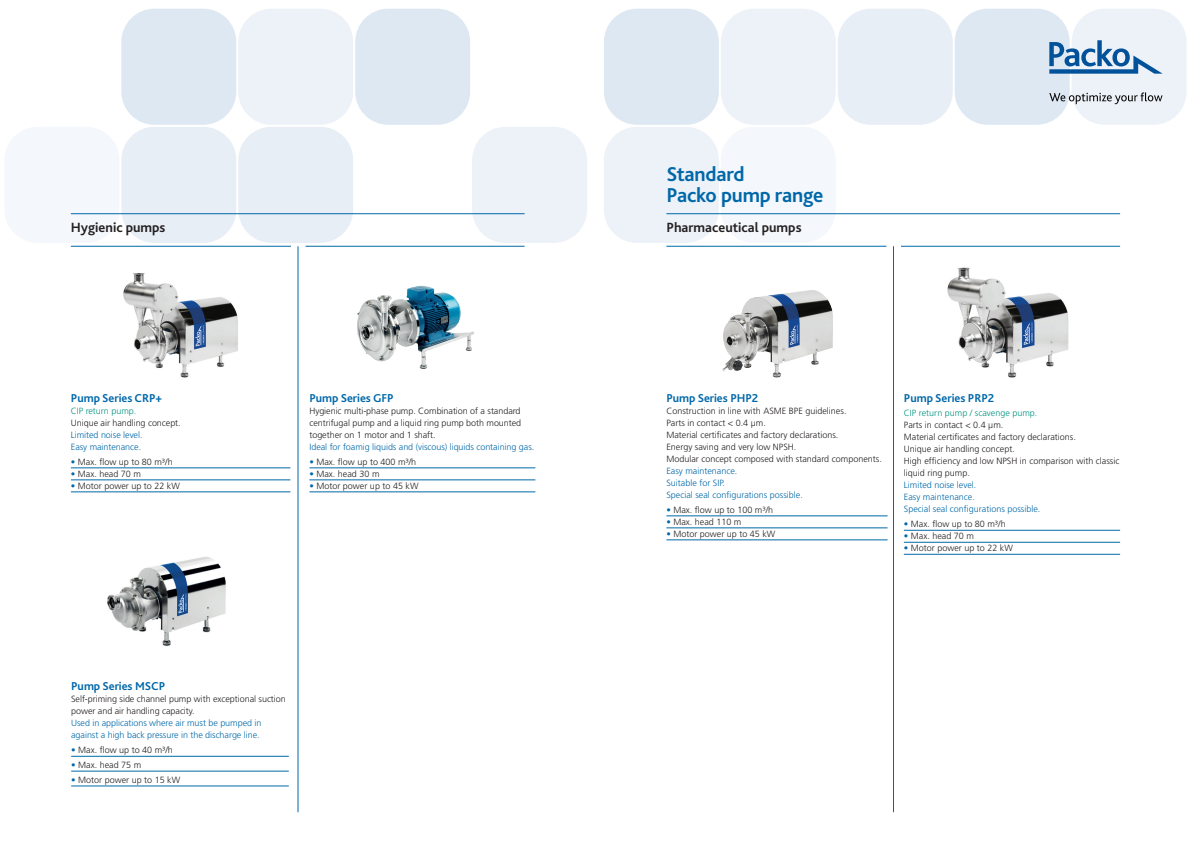
<style>
.page{position:relative;width:1191px;height:842px;background:#fff}
.page>*{position:absolute;margin:0;border:0;box-sizing:border-box;transform-origin:0 0}
.t1{font:700 21px/21px "Bliss 2";letter-spacing:-.01em;color:#0068a9}
.t2{font:700 14px "Bliss 2";color:#231f20}
.t3{font:700 12px "Bliss 2";letter-spacing:-.005em;color:#0068a9}
.t4{font:300 9px/12px "Frutiger";color:#231f20}
.t5{font:300 9px/12px "Frutiger";letter-spacing:-.005em;color:#0068a9}
.t6{font:300 9px "Frutiger";color:#00937f}
.s1{color:#0068a9}
</style>
<div class="page">
<div style="left:121px;top:127px;width:115px;height:116px;background:#e8eef6;border-radius:33px"></div>
<div style="left:238px;top:127px;width:115px;height:116px;background:#e8eef6;border-radius:33px"></div>
<div style="left:4px;top:127px;width:115px;height:116px;background:#f4f7fb;border-radius:33px"></div>
<div style="left:472px;top:127px;width:115px;height:116px;background:#edf2f8;border-radius:33px"></div>
<div style="left:355px;top:9px;width:115px;height:116px;background:#dee8f3;border-radius:33px"></div>
<div style="left:238px;top:9px;width:115px;height:116px;background:#edf2f8;border-radius:33px"></div>
<div style="left:121px;top:9px;width:115px;height:116px;background:#dee8f3;border-radius:33px"></div>
<div style="left:721px;top:127px;width:114px;height:116px;background:#f4f7fb;border-radius:33px"></div>
<div style="left:604px;top:127px;width:115px;height:116px;background:#edf2f8;border-radius:33px"></div>
<div style="left:604px;top:9px;width:115px;height:116px;background:#dee8f3;border-radius:33px"></div>
<div style="left:1071px;top:9px;width:115px;height:116px;background:#edf2f8;border-radius:33px"></div>
<div style="left:721px;top:9px;width:114px;height:116px;background:#edf2f8;border-radius:33px"></div>
<div style="left:837px;top:9px;width:115px;height:116px;background:#e8eef6;border-radius:33px"></div>
<div style="left:954px;top:9px;width:115px;height:116px;background:#dee8f3;border-radius:33px"></div>
<img style="left:123px;top:273px;width:115px;height:105px">
<img style="left:107px;top:557px;width:119px;height:90px">
<img style="left:722px;top:290px;width:111px;height:88px">
<img style="left:947px;top:267px;width:122px;height:111px">
<svg style="left:1049px;top:40px;width:113px;height:34px"></svg>
<svg style="left:1049px;top:92px;width:113px;height:12px"></svg>
<hr style="left:71px;top:468px;width:219px;height:1px;background:#0068a9">
<hr style="left:71px;top:480px;width:219px;height:1px;background:#0068a9">
<hr style="left:71px;top:492px;width:219px;height:1px;background:#0068a9">
<hr style="left:71px;top:246px;width:220px;height:1px;background:#0068a9">
<hr style="left:71px;top:213px;width:453px;height:1px;background:#0068a9">
<hr style="left:298px;top:246px;width:1px;height:566px;background:#0068a9">
<hr style="left:305px;top:246px;width:219px;height:1px;background:#0068a9">
<hr style="left:71px;top:756px;width:218px;height:1px;background:#0068a9">
<hr style="left:71px;top:771px;width:218px;height:1px;background:#0068a9">
<hr style="left:71px;top:786px;width:218px;height:1px;background:#0068a9">
<hr style="left:309px;top:468px;width:226px;height:1px;background:#0068a9">
<hr style="left:309px;top:480px;width:226px;height:1px;background:#0068a9">
<hr style="left:309px;top:492px;width:226px;height:1px;background:#0068a9">
<img style="left:357px;top:285px;width:117px;height:84px">
<hr style="left:666px;top:516px;width:221px;height:1px;background:#0068a9">
<hr style="left:666px;top:528px;width:221px;height:1px;background:#0068a9">
<hr style="left:666px;top:540px;width:221px;height:1px;background:#0068a9">
<hr style="left:904px;top:530px;width:216px;height:1px;background:#0068a9">
<hr style="left:904px;top:542px;width:216px;height:1px;background:#0068a9">
<hr style="left:904px;top:554px;width:216px;height:1px;background:#0068a9">
<hr style="left:666px;top:246px;width:220px;height:1px;background:#0068a9">
<hr style="left:666px;top:213px;width:454px;height:1px;background:#0068a9">
<hr style="left:893px;top:246px;width:1px;height:566px;background:#0068a9">
<hr style="left:901px;top:246px;width:219px;height:1px;background:#0068a9">
<h2 class="t2" style="left:71px;top:219px;width:96px">Hygienic pumps</h2>
<h3 class="t3" style="left:71px;top:391px;width:93px">Pump Series CRP+</h3>
<p class="t6" style="left:71px;top:406px;width:67px">CIP return pump.</p>
<p class="t4" style="left:71px;top:417px;width:111px">Unique air handling concept.</p>
<p class="t5" style="left:71px;top:429px;width:73px">Limited noise level.<br>Easy maintenance.</p>
<p class="t4" style="left:71px;top:456px;width:103px"><span class="s1">•</span> Max. flow up to 80 m³/h</p>
<p class="t4" style="left:71px;top:468px;width:72px"><span class="s1">•</span> Max. head 70 m</p>
<p class="t4" style="left:71px;top:480px;width:111px"><span class="s1">•</span> Motor power up to 22 kW</p>
<h3 class="t3" style="left:309px;top:391px;width:86px">Pump Series GFP</h3>
<p class="t4" style="left:309px;top:405px;width:213px;text-align:justify">Hygienic multi-phase pump. Combination of a standard centrifugal pump and a liquid ring pump both mounted together on 1 motor and 1 shaft.</p>
<p class="t5" style="left:309px;top:441px;width:226px">Ideal for foamig liquids and (viscous) liquids containing gas.</p>
<p class="t4" style="left:309px;top:456px;width:108px"><span class="s1">•</span> Max. flow up to 400 m³/h</p>
<p class="t4" style="left:309px;top:468px;width:72px"><span class="s1">•</span> Max. head 30 m</p>
<p class="t4" style="left:309px;top:480px;width:111px"><span class="s1">•</span> Motor power up to 45 kW</p>
<h3 class="t3" style="left:71px;top:679px;width:96px">Pump Series MSCP</h3>
<p class="t4" style="left:71px;top:693px;width:216px">Self-priming side channel pump with exceptional suction power and air handling capacity.</p>
<p class="t5" style="left:71px;top:717px;width:192px">Used in applications where air must be pumped in against a high back pressure in the discharge line.</p>
<p class="t4" style="left:71px;top:744px;width:103px"><span class="s1">•</span> Max. flow up to 40 m³/h</p>
<p class="t4" style="left:71px;top:759px;width:72px"><span class="s1">•</span> Max. head 75 m</p>
<p class="t4" style="left:71px;top:774px;width:111px"><span class="s1">•</span> Motor power up to 15 kW</p>
<h1 class="t1" style="left:666px;top:163px;width:158px">Standard<br>Packo pump range</h1>
<h2 class="t2" style="left:666px;top:219px;width:137px">Pharmaceutical pumps</h2>
<h3 class="t3" style="left:666px;top:391px;width:93px">Pump Series PHP2</h3>
<p class="t4" style="left:666px;top:405px;width:217px">Construction in line with ASME BPE guidelines.<br>Parts in contact &lt; 0.4 μm.<br>Material certificates and factory declarations.<br>Energy saving and very low NPSH.<br>Modular concept composed with standard components.</p>
<p class="t5" style="left:666px;top:465px;width:138px">Easy maintenance.<br>Suitable for SIP.<br>Special seal configurations possible.</p>
<p class="t4" style="left:666px;top:504px;width:108px"><span class="s1">•</span> Max. flow up to 100 m³/h</p>
<p class="t4" style="left:666px;top:516px;width:77px"><span class="s1">•</span> Max. head 110 m</p>
<p class="t4" style="left:666px;top:528px;width:111px"><span class="s1">•</span> Motor power up to 45 kW</p>
<h3 class="t3" style="left:904px;top:391px;width:92px">Pump Series PRP2</h3>
<p class="t6" style="left:904px;top:408px;width:135px">CIP return pump / scavenge pump.</p>
<p class="t4" style="left:904px;top:419px;width:217px">Parts in contact &lt; 0.4 μm.<br>Material certificates and factory declarations.<br>Unique air handling concept.<br>High efficiency and low NPSH in comparison with classic liquid ring pump.</p>
<p class="t5" style="left:904px;top:479px;width:138px">Limited noise level.<br>Easy maintenance.<br>Special seal configurations possible.</p>
<p class="t4" style="left:904px;top:518px;width:103px"><span class="s1">•</span> Max. flow up to 80 m³/h</p>
<p class="t4" style="left:904px;top:530px;width:72px"><span class="s1">•</span> Max. head 70 m</p>
<p class="t4" style="left:904px;top:542px;width:111px"><span class="s1">•</span> Motor power up to 22 kW</p>
</div>
